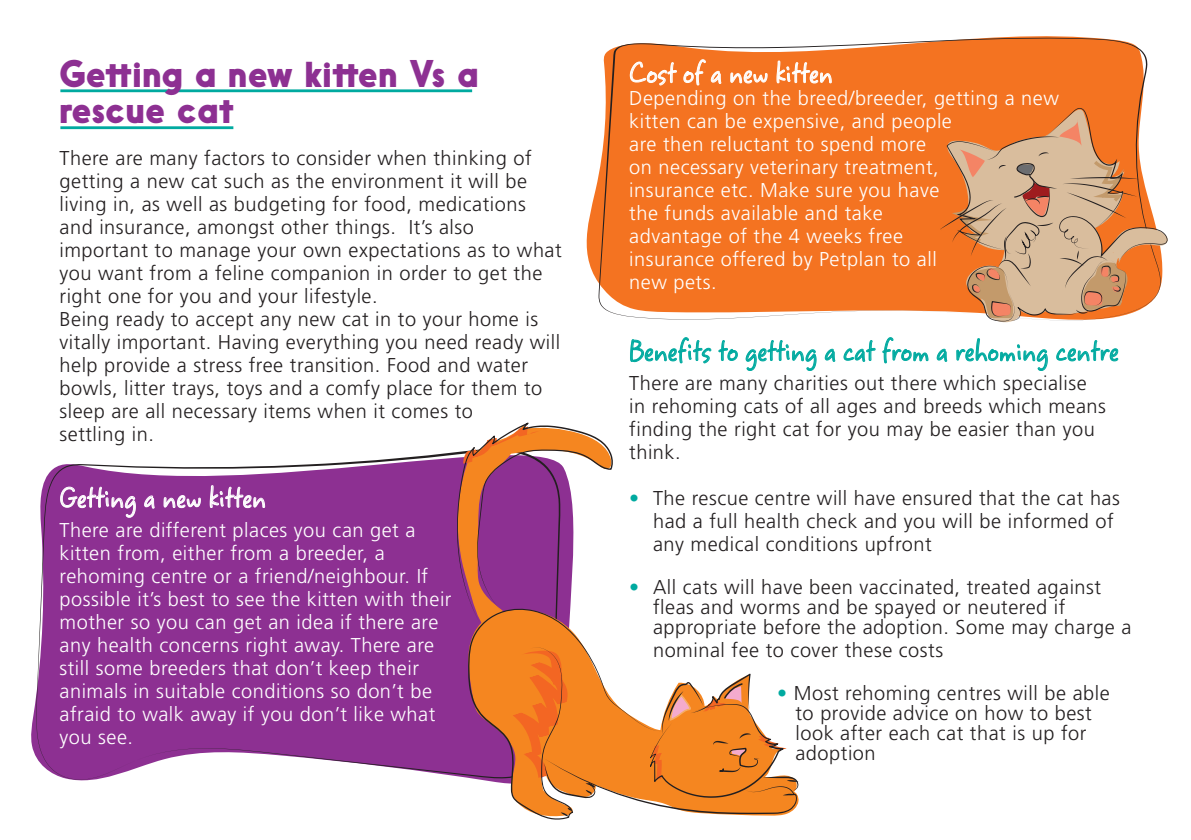
<style>
.page{position:relative;width:1191px;height:840px;background:#fff}
.page>*{position:absolute;margin:0;border:0;box-sizing:border-box;transform-origin:0 0}
.t1{font:900 36px/36.4px "Nanami";letter-spacing:.015em;color:#8d3092}
.t2{font:28px "Sweet Pea";color:#00aaa0}
.t3{font:28px "Sweet Pea";color:#fff}
.t4{font:300 20px/23px "Frutiger";letter-spacing:.025em;color:#231f20}
.t5{font:300 20px/23px "Frutiger";letter-spacing:.025em;color:#fff}
.s1{color:#00aaa0}
</style>
<div class="page">
<hr style="left:60px;top:89px;width:412px;height:3px;background:#00aaa0">
<hr style="left:60px;top:126px;width:173px;height:3px;background:#00aaa0">
<svg style="left:586px;top:36px;width:491px;height:246px"></svg>
<svg style="left:598px;top:37px;width:550px;height:283px;background:#f27d32"></svg>
<svg style="left:36px;top:452px;width:432px;height:328px;background:#98459c"></svg>
<svg style="left:60px;top:473px;width:76px;height:44px;background:#9c4ba0"></svg>
<svg style="left:144px;top:495px;width:11px;height:15px"></svg>
<svg style="left:163px;top:473px;width:38px;height:35px"></svg>
<svg style="left:210px;top:473px;width:55px;height:35px;background:#a55da9"></svg>
<svg style="left:629px;top:61px;width:48px;height:25px"></svg>
<svg style="left:683px;top:59px;width:38px;height:33px"></svg>
<svg style="left:730px;top:49px;width:38px;height:35px"></svg>
<svg style="left:776px;top:49px;width:56px;height:35px;background:#f69152"></svg>
<svg style="left:630px;top:337px;width:81px;height:27px"></svg>
<svg style="left:718px;top:340px;width:20px;height:21px"></svg>
<svg style="left:745px;top:340px;width:71px;height:31px"></svg>
<svg style="left:824px;top:348px;width:11px;height:14px"></svg>
<svg style="left:843px;top:340px;width:33px;height:22px"></svg>
<svg style="left:468px;top:627px;width:117px;height:192px;fill:#f58620"></svg>
<svg style="left:453px;top:422px;width:160px;height:205px"></svg>
<svg style="left:513px;top:648px;width:285px;height:168px"></svg>
<svg style="left:882px;top:108px;width:285px;height:263px"></svg>
<p class="t1" style="left:60px;top:55px;width:420px">Getting a new kitten Vs a rescue cat</p>
<p class="t3" style="left:629px;top:55px;width:205px">Cost of a new kitten</p>
<p class="t5" style="left:629px;top:86px;width:431px">Depending on the breed/breeder, getting a new kitten can be expensive, and people<br>are then reluctant to spend more<br>on necessary veterinary treatment,<br>insurance etc. Make sure you have<br>the funds available and take<br>advantage of the 4 weeks free<br>insurance offered by Petplan to all<br>new pets.</p>
<p class="t4" style="left:60px;top:146px;width:504px">There are many factors to consider when thinking of getting a new cat such as the environment it will be living in, as well as budgeting for food, medications and insurance, amongst other things. It’s also important to manage your own expectations as to what you want from a feline companion in order to get the right one for you and your lifestyle.</p>
<p class="t4" style="left:60px;top:307px;width:502px">Being ready to accept any new cat in to your home is vitally important. Having everything you need ready will help provide a stress free transition. Food and water bowls, litter trays, toys and a comfy place for them to sleep are all necessary items when it comes to<br>settling in.</p>
<p class="t2" style="left:629px;top:333px;width:491px">Benefits to getting a cat from a rehoming centre</p>
<p class="t4" style="left:629px;top:371px;width:478px">There are many charities out there which specialise in rehoming cats of all ages and breeds which means finding the right cat for you may be easier than you think.</p>
<p class="t4" style="left:653px;top:486px;width:468px;text-indent:-24px"><span class="s1">•</span> The rescue centre will have ensured that the cat has had a full health check and you will be informed of any medical conditions upfront</p>
<p class="t4" style="left:653px;top:577px;width:480px;line-height:20px;text-indent:-24px"><span class="s1">•</span> All cats will have been vaccinated, treated against fleas and worms and be spayed or neutered if appropriate before the adoption. Some may charge a</p>
<p class="t4" style="left:653px;top:638px;width:291px">nominal fee to cover these costs</p>
<p class="t4" style="left:795px;top:683px;width:316px;line-height:20px;text-indent:-18px"><span class="s1">•</span> Most rehoming centres will be able to provide advice on how to best look after each cat that is up for adoption</p>
<p class="t3" style="left:60px;top:480px;width:208px">Getting a new kitten</p>
<p class="t5" style="left:60px;top:518px;width:393px">There are different places you can get a kitten from, either from a breeder, a rehoming centre or a friend/neighbour. If possible it’s best to see the kitten with their mother so you can get an idea if there are any health concerns right away. There are still some breeders that don’t keep their animals in suitable conditions so don’t be afraid to walk away if you don’t like what you see.</p>
</div>
